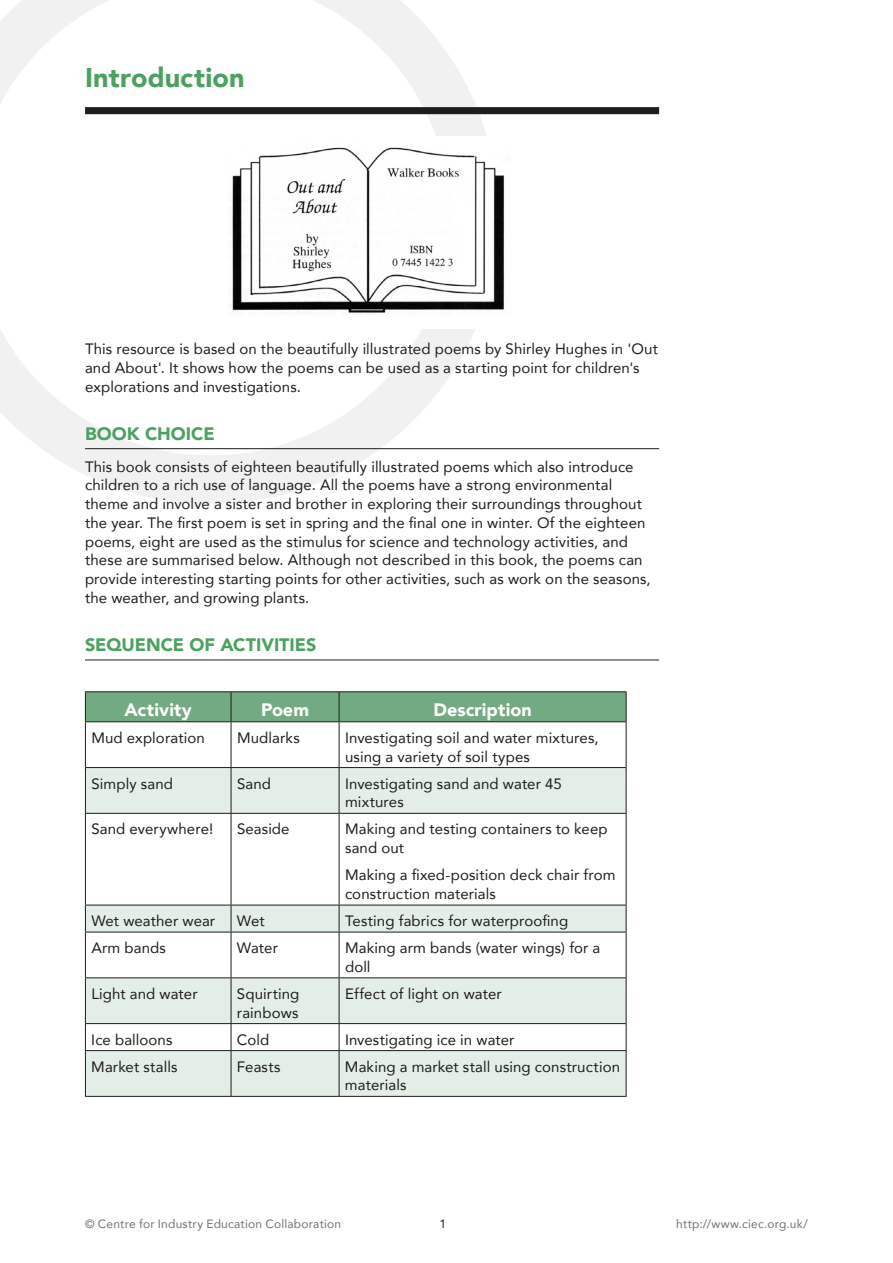
<style>
.page{position:relative;width:893px;height:1263px;background:#fff}
.page>*{position:absolute;margin:0;border:0;box-sizing:border-box;transform-origin:0 0}
.t1{font:900 27px "Avenir";color:#4aa160}
.t2{font:900 18px "Avenir";letter-spacing:-.005em;color:#4aa160}
.t3{font:900 18px "Avenir";letter-spacing:.005em;color:#fff}
.t4{font:15px/18.8px "Avenir";letter-spacing:.01em;color:#1d1d1b}
.t5{font:12px "Avenir";letter-spacing:.015em;color:#707070}
.t6{font:12px "Avenir";color:#1d1d1b}
</style>
<div class="page">
<svg style="left:0;top:0;width:498px;height:504px"></svg>
<div style="left:85px;top:107px;width:574px;height:7px;background:#1d1d1b"></div>
<hr style="left:85px;top:448px;width:574px;height:1px;background:#1d1d1b">
<hr style="left:85px;top:660px;width:574px;height:1px;background:#1d1d1b">
<svg style="left:86px;top:768px;width:540px;height:328px;fill:#e3eee6"></svg>
<hr style="left:85px;top:691px;width:146px;height:1px;background:#1d1d1b">
<hr style="left:231px;top:691px;width:108px;height:1px;background:#1d1d1b">
<hr style="left:339px;top:691px;width:287px;height:1px;background:#1d1d1b">
<div style="left:85px;top:692px;width:542px;height:30px;background:#72ab81"></div>
<hr style="left:85px;top:721px;width:146px;height:1px;background:#1d1d1b">
<hr style="left:85px;top:722px;width:1px;height:45px;background:#1d1d1b">
<hr style="left:231px;top:721px;width:108px;height:1px;background:#1d1d1b">
<hr style="left:231px;top:722px;width:1px;height:45px;background:#1d1d1b">
<hr style="left:339px;top:721px;width:287px;height:1px;background:#1d1d1b">
<hr style="left:339px;top:722px;width:1px;height:45px;background:#1d1d1b">
<hr style="left:626px;top:722px;width:1px;height:45px;background:#1d1d1b">
<hr style="left:85px;top:767px;width:146px;height:1px;background:#1d1d1b">
<hr style="left:85px;top:768px;width:1px;height:45px;background:#1d1d1b">
<hr style="left:231px;top:767px;width:108px;height:1px;background:#1d1d1b">
<hr style="left:231px;top:768px;width:1px;height:45px;background:#1d1d1b">
<hr style="left:339px;top:767px;width:287px;height:1px;background:#1d1d1b">
<hr style="left:339px;top:768px;width:1px;height:45px;background:#1d1d1b">
<hr style="left:626px;top:768px;width:1px;height:45px;background:#1d1d1b">
<hr style="left:85px;top:813px;width:146px;height:1px;background:#1d1d1b">
<hr style="left:85px;top:814px;width:1px;height:91px;background:#1d1d1b">
<hr style="left:231px;top:813px;width:108px;height:1px;background:#1d1d1b">
<hr style="left:231px;top:814px;width:1px;height:91px;background:#1d1d1b">
<hr style="left:339px;top:813px;width:287px;height:1px;background:#1d1d1b">
<hr style="left:339px;top:814px;width:1px;height:91px;background:#1d1d1b">
<hr style="left:626px;top:814px;width:1px;height:91px;background:#1d1d1b">
<hr style="left:85px;top:905px;width:146px;height:1px;background:#1d1d1b">
<svg style="left:85px;top:905px;width:1px;height:27px"></svg>
<hr style="left:231px;top:905px;width:108px;height:1px;background:#1d1d1b">
<svg style="left:231px;top:905px;width:1px;height:27px"></svg>
<hr style="left:339px;top:905px;width:287px;height:1px;background:#1d1d1b">
<svg style="left:339px;top:905px;width:1px;height:27px"></svg>
<svg style="left:626px;top:905px;width:1px;height:27px"></svg>
<hr style="left:85px;top:932px;width:146px;height:1px;background:#1d1d1b">
<hr style="left:85px;top:932px;width:1px;height:45px;background:#1d1d1b">
<hr style="left:231px;top:932px;width:108px;height:1px;background:#1d1d1b">
<hr style="left:231px;top:932px;width:1px;height:45px;background:#1d1d1b">
<hr style="left:339px;top:932px;width:287px;height:1px;background:#1d1d1b">
<hr style="left:339px;top:932px;width:1px;height:45px;background:#1d1d1b">
<hr style="left:626px;top:932px;width:1px;height:45px;background:#1d1d1b">
<hr style="left:85px;top:977px;width:146px;height:1px;background:#1d1d1b">
<hr style="left:85px;top:978px;width:1px;height:45px;background:#1d1d1b">
<hr style="left:231px;top:977px;width:108px;height:1px;background:#1d1d1b">
<hr style="left:231px;top:978px;width:1px;height:45px;background:#1d1d1b">
<hr style="left:339px;top:977px;width:287px;height:1px;background:#1d1d1b">
<hr style="left:339px;top:978px;width:1px;height:45px;background:#1d1d1b">
<hr style="left:626px;top:978px;width:1px;height:45px;background:#1d1d1b">
<hr style="left:85px;top:1023px;width:146px;height:1px;background:#1d1d1b">
<svg style="left:85px;top:1024px;width:1px;height:26px"></svg>
<hr style="left:231px;top:1023px;width:108px;height:1px;background:#1d1d1b">
<svg style="left:231px;top:1024px;width:1px;height:26px"></svg>
<hr style="left:339px;top:1023px;width:287px;height:1px;background:#1d1d1b">
<svg style="left:339px;top:1024px;width:1px;height:26px"></svg>
<svg style="left:626px;top:1024px;width:1px;height:26px"></svg>
<hr style="left:85px;top:1050px;width:146px;height:1px;background:#1d1d1b">
<hr style="left:85px;top:1051px;width:1px;height:45px;background:#1d1d1b">
<hr style="left:231px;top:1050px;width:108px;height:1px;background:#1d1d1b">
<hr style="left:231px;top:1051px;width:1px;height:45px;background:#1d1d1b">
<hr style="left:339px;top:1050px;width:287px;height:1px;background:#1d1d1b">
<hr style="left:339px;top:1051px;width:1px;height:45px;background:#1d1d1b">
<hr style="left:626px;top:1051px;width:1px;height:45px;background:#1d1d1b">
<hr style="left:85px;top:1096px;width:146px;height:1px;background:#1d1d1b">
<hr style="left:231px;top:1096px;width:108px;height:1px;background:#1d1d1b">
<hr style="left:339px;top:1096px;width:287px;height:1px;background:#1d1d1b">
<img style="left:228px;top:136px;width:277px;height:192px">
<h1 class="t1" style="left:85px;top:54px;width:161px">Introduction</h1>
<p class="t4" style="left:85px;top:339px;width:574px">This resource is based on the beautifully illustrated poems by Shirley Hughes in 'Out and About'. It shows how the poems can be used as a starting point for children's explorations and investigations.</p>
<p class="t2" style="left:85px;top:418px;width:131px">BOOK CHOICE</p>
<p class="t4" style="left:85px;top:457px;width:567px">This book consists of eighteen beautifully illustrated poems which also introduce children to a rich use of language. All the poems have a strong environmental theme and involve a sister and brother in exploring their surroundings throughout the year. The first poem is set in spring and the final one in winter. Of the eighteen poems, eight are used as the stimulus for science and technology activities, and these are summarised below. Although not described in this book, the poems can provide interesting starting points for other activities, such as work on the seasons, the weather, and growing plants.</p>
<p class="t2" style="left:85px;top:630px;width:233px">SEQUENCE OF ACTIVITIES</p>
<p class="t3" style="left:125px;top:694px;width:69px">Activity</p>
<p class="t3" style="left:261px;top:694px;width:50px">Poem</p>
<p class="t3" style="left:433px;top:694px;width:100px">Description</p>
<p class="t4" style="left:91px;top:728px;width:115px">Mud exploration</p>
<p class="t4" style="left:237px;top:728px;width:64px">Mudlarks</p>
<p class="t4" style="left:345px;top:728px;width:255px">Investigating soil and water mixtures, using a variety of soil types</p>
<p class="t4" style="left:91px;top:773px;width:83px">Simply sand</p>
<p class="t4" style="left:237px;top:773px;width:35px">Sand</p>
<p class="t4" style="left:345px;top:773px;width:218px">Investigating sand and water 45 mixtures</p>
<p class="t4" style="left:91px;top:819px;width:123px">Sand everywhere!</p>
<p class="t4" style="left:237px;top:819px;width:54px">Seaside</p>
<p class="t4" style="left:345px;top:819px;width:264px">Making and testing containers to keep sand out</p>
<p class="t4" style="left:345px;top:865px;width:272px">Making a fixed-position deck chair from construction materials</p>
<p class="t4" style="left:91px;top:911px;width:125px">Wet weather wear</p>
<p class="t4" style="left:237px;top:911px;width:29px">Wet</p>
<p class="t4" style="left:345px;top:911px;width:225px">Testing fabrics for waterproofing</p>
<p class="t4" style="left:91px;top:938px;width:76px">Arm bands</p>
<p class="t4" style="left:237px;top:938px;width:43px">Water</p>
<p class="t4" style="left:345px;top:938px;width:257px">Making arm bands (water wings) for a doll</p>
<p class="t4" style="left:91px;top:984px;width:108px">Light and water</p>
<p class="t4" style="left:237px;top:984px;width:64px">Squirting rainbows</p>
<p class="t4" style="left:345px;top:984px;width:158px">Effect of light on water</p>
<p class="t4" style="left:91px;top:1029px;width:83px">Ice balloons</p>
<p class="t4" style="left:237px;top:1029px;width:34px">Cold</p>
<p class="t4" style="left:345px;top:1029px;width:171px">Investigating ice in water</p>
<p class="t4" style="left:91px;top:1056px;width:88px">Market stalls</p>
<p class="t4" style="left:237px;top:1056px;width:45px">Feasts</p>
<p class="t4" style="left:345px;top:1056px;width:277px">Making a market stall using construction materials</p>
<p class="t5" style="left:85px;top:1214px;width:258px">© Centre for Industry Education Collaboration</p>
<p class="t6" style="left:440px;top:1214px;width:8px">1</p>
<p class="t5" style="left:676px;top:1214px;width:133px">http://www.ciec.org.uk/</p>
</div>
